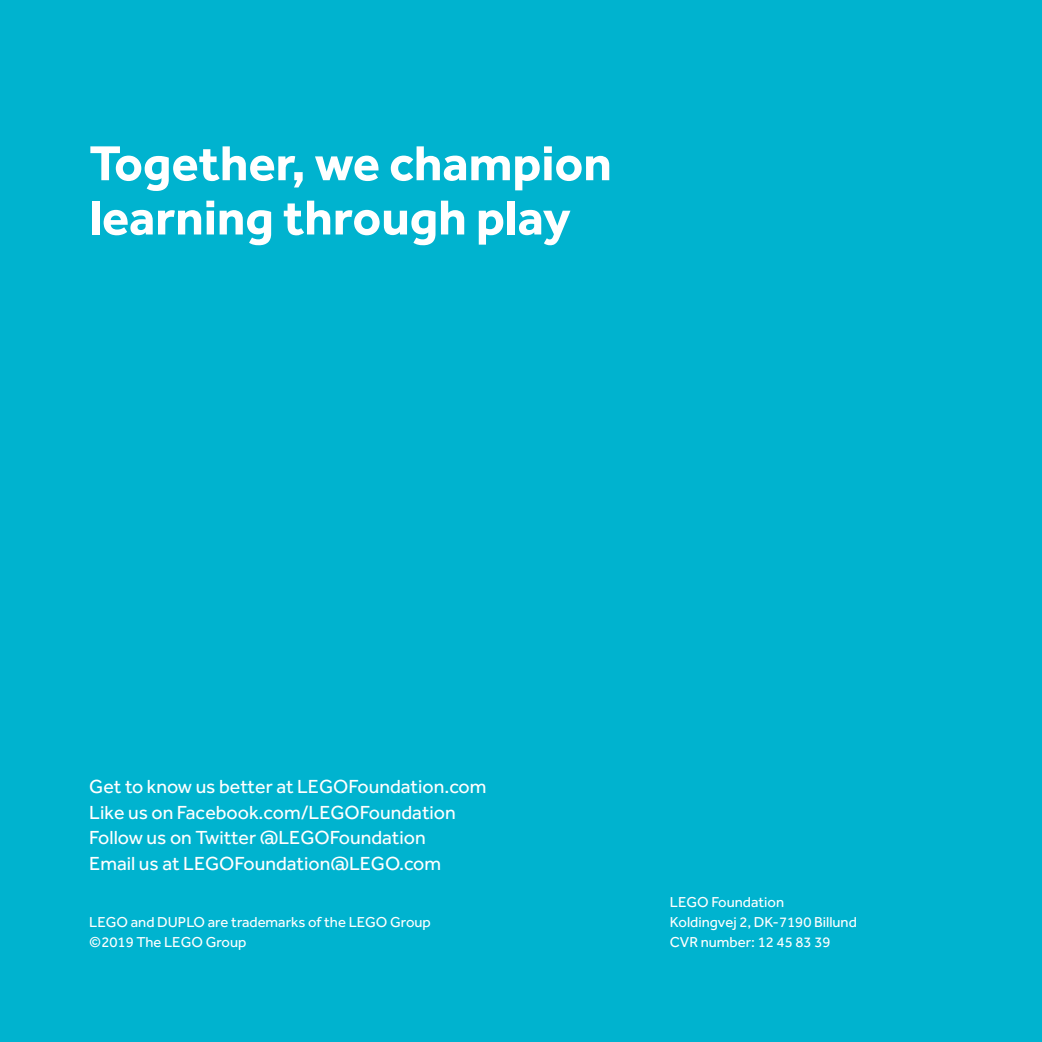
<style>
.page{position:relative;width:1042px;height:1042px;background:#00b3cf}
.page>*{position:absolute;margin:0;border:0;box-sizing:border-box;transform-origin:0 0}
.t1{font:700 50.75px/54.2px "Effra";color:#fff}
.t2{font:19.6px/25.4px "Effra";color:#fff}
.t3{font:14.88px/20.1px "Effra";color:#fff}
</style>
<div class="page">
<h1 class="t1" style="left:89px;top:135px;width:524px">Together, we champion learning through play</h1>
<p class="t2" style="left:89px;top:774px;width:399px">Get to know us better at LEGOFoundation.com Like us on Facebook.com/LEGOFoundation Follow us on Twitter @LEGOFoundation<br>Email us at LEGOFoundation@LEGO.com</p>
<p class="t3" style="left:89px;top:911px;width:343px">LEGO and DUPLO are trademarks of the LEGO Group ©2019 The LEGO Group</p>
<p class="t3" style="left:670px;top:891px;width:189px">LEGO Foundation<br>Koldingvej 2, DK-7190 Billund<br>CVR number: 12 45 83 39</p>
</div>
